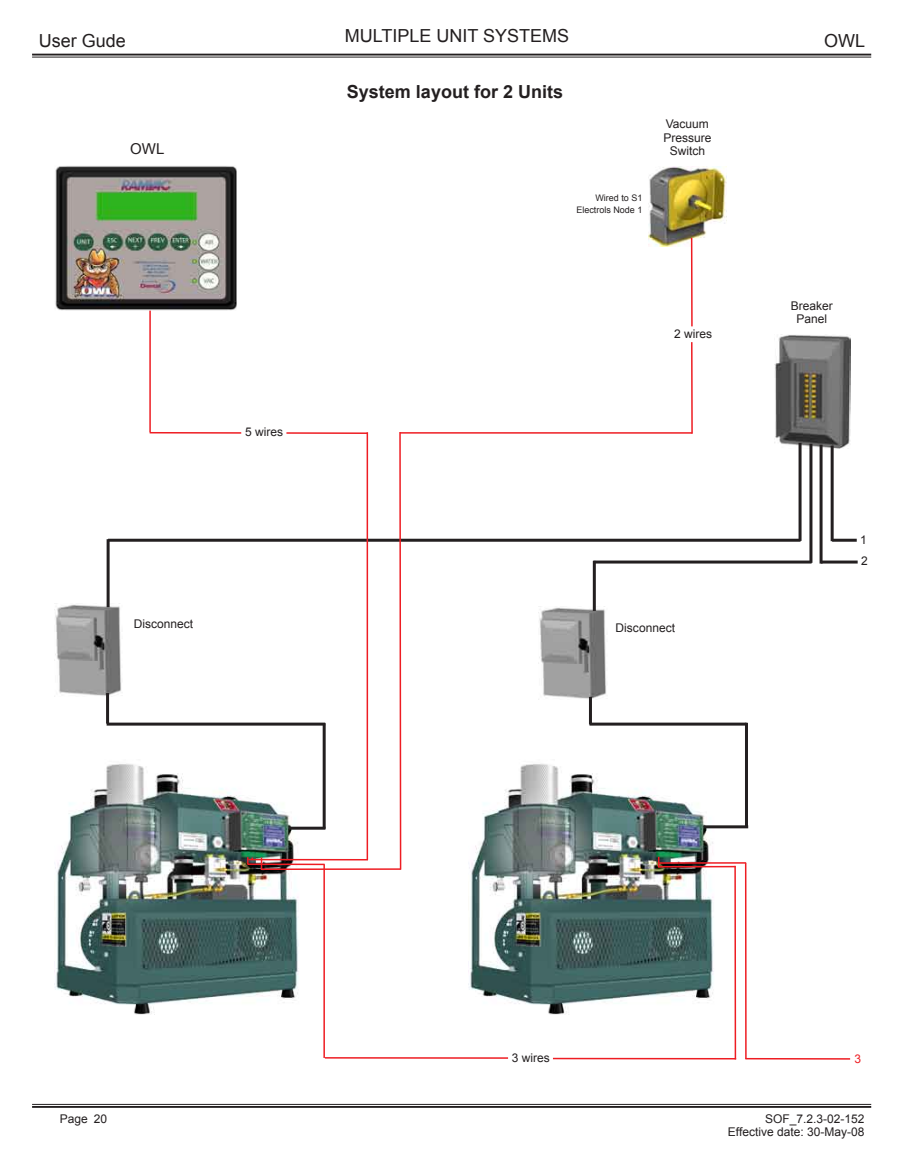
<style>
.page{position:relative;width:905px;height:1175px;background:#fff}
.page>*{position:absolute;margin:0;border:0;box-sizing:border-box;transform-origin:0 0}
.t1{font:18px "Arial";color:#231f20}
.t2{font:700 18px "Arial";color:#231f20}
.t3{font:15px "Arial";color:#231f20}
.t4{font:12px/13.5px "Arial";color:#231f20;text-align:right}
.t5{font:12px "Arial";color:#ee1d23}
.t6{font:9px/12px "Arial";color:#231f20;text-align:right}
</style>
<div class="page">
<hr style="left:32px;top:54px;width:839px;height:2px;background:#231f20">
<hr style="left:32px;top:57px;width:839px;height:1px;background:#231f20">
<hr style="left:32px;top:1104px;width:839px;height:1px;background:#231f20">
<hr style="left:32px;top:1106px;width:839px;height:1px;background:#231f20">
<img style="left:54px;top:763px;width:246px;height:251px">
<img style="left:468px;top:763px;width:246px;height:251px">
<img style="left:648px;top:166px;width:78px;height:81px">
<img style="left:774px;top:334px;width:76px;height:114px">
<img style="left:54px;top:603px;width:67px;height:93px">
<img style="left:55px;top:166px;width:181px;height:144px">
<img style="left:538px;top:606px;width:68px;height:93px">
<svg style="left:108px;top:538px;width:692px;height:4px;background:#595657"></svg>
<hr style="left:107px;top:539px;width:3px;height:68px;background:#231f20">
<hr style="left:798px;top:443px;width:3px;height:98px;background:#231f20">
<hr style="left:593px;top:561px;width:3px;height:50px;background:#231f20">
<hr style="left:593px;top:560px;width:218px;height:3px;background:#231f20">
<hr style="left:809px;top:444px;width:3px;height:119px;background:#231f20">
<hr style="left:832px;top:539px;width:24px;height:3px;background:#231f20">
<hr style="left:821px;top:560px;width:36px;height:3px;background:#231f20">
<hr style="left:830px;top:445px;width:3px;height:96px;background:#231f20">
<hr style="left:819px;top:444px;width:3px;height:119px;background:#231f20">
<hr style="left:106px;top:693px;width:3px;height:30px;background:#231f20">
<hr style="left:107px;top:722px;width:218px;height:3px;background:#231f20">
<hr style="left:323px;top:723px;width:3px;height:105px;background:#231f20">
<hr style="left:589px;top:697px;width:3px;height:27px;background:#231f20">
<hr style="left:745px;top:722px;width:3px;height:105px;background:#231f20">
<hr style="left:289px;top:826px;width:36px;height:3px;background:#231f20">
<hr style="left:589px;top:722px;width:157px;height:3px;background:#231f20">
<hr style="left:704px;top:825px;width:44px;height:3px;background:#231f20">
<hr style="left:149px;top:311px;width:2px;height:121px;background:#ee1d23">
<hr style="left:150px;top:432px;width:91px;height:2px;background:#ee1d23">
<hr style="left:366px;top:432px;width:2px;height:428px;background:#ee1d23">
<hr style="left:325px;top:1057px;width:183px;height:1px;background:#ee1d23">
<hr style="left:323px;top:864px;width:2px;height:194px;background:#ee1d23">
<hr style="left:734px;top:866px;width:2px;height:193px;background:#ee1d23">
<hr style="left:248px;top:863px;width:76px;height:2px;background:#ee1d23">
<hr style="left:248px;top:858px;width:120px;height:2px;background:#ee1d23">
<hr style="left:286px;top:432px;width:81px;height:2px;background:#ee1d23">
<svg style="left:247px;top:857px;width:6px;height:7px"></svg>
<hr style="left:553px;top:1057px;width:183px;height:2px;background:#ee1d23">
<hr style="left:658px;top:866px;width:77px;height:1px;background:#ee1d23">
<hr style="left:658px;top:862px;width:88px;height:1px;background:#ee1d23">
<hr style="left:745px;top:863px;width:1px;height:196px;background:#ee1d23">
<hr style="left:400px;top:432px;width:292px;height:2px;background:#ee1d23">
<hr style="left:691px;top:238px;width:1px;height:88px;background:#ee1d23">
<hr style="left:691px;top:342px;width:1px;height:91px;background:#ee1d23">
<hr style="left:745px;top:1058px;width:105px;height:1px;background:#ee1d23">
<hr style="left:261px;top:868px;width:140px;height:2px;background:#ee1d23">
<svg style="left:398px;top:432px;width:4px;height:438px"></svg>
<h1 class="t1" style="left:344px;top:24px;width:226px">MULTIPLE UNIT SYSTEMS</h1>
<h1 class="t1" style="left:39px;top:29px;width:89px">User Gude</h1>
<h1 class="t1" style="left:824px;top:29px;width:43px">OWL</h1>
<h1 class="t2" style="left:347px;top:80px;width:218px">System layout for 2 Units</h1>
<p class="t4" style="left:663px;top:117px;width:50px;text-align:left">Vacuum<br>Pressure</p>
<p class="t3" style="left:130px;top:139px;width:36px">OWL</p>
<p class="t4" style="left:669px;top:144px;width:37px">Switch</p>
<p class="t4" style="left:245px;top:425px;width:40px">5 wires</p>
<p class="t4" style="left:134px;top:617px;width:61px">Disconnect</p>
<p class="t4" style="left:60px;top:1112px;width:49px">Page 20</p>
<p class="t6" style="left:576px;top:192px;width:68px">Wired to S1<br>Electrols Node 1</p>
<p class="t4" style="left:674px;top:327px;width:40px">2 wires</p>
<p class="t4" style="left:615px;top:621px;width:61px">Disconnect</p>
<p class="t4" style="left:790px;top:299px;width:44px;text-align:center">Breaker<br>Panel</p>
<p class="t4" style="left:860px;top:533px;width:8px">1</p>
<p class="t4" style="left:861px;top:554px;width:8px">2</p>
<p class="t4" style="left:512px;top:1050px;width:40px">3 wires</p>
<p class="t5" style="left:854px;top:1051px;width:8px">3</p>
<p class="t4" style="left:727px;top:1112px;width:138px">SOF_7.2.3-02-152<br>Effective date: 30-May-08</p>
</div>
